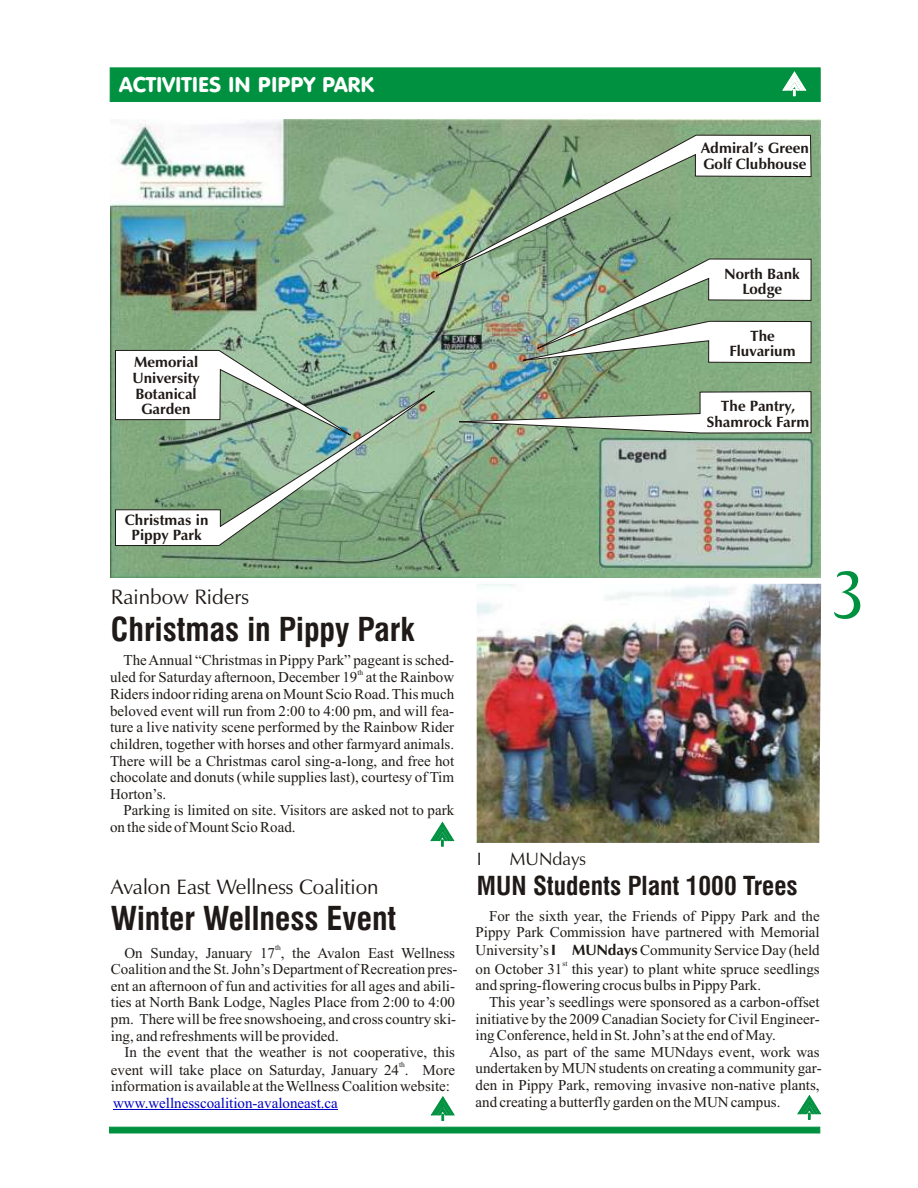
<style>
.page{position:relative;width:918px;height:1188px;background:#fff}
.page>*{position:absolute;margin:0;border:0;box-sizing:border-box;transform-origin:0 0}
.t1{font:72px "Baker Signet BT";color:#009140}
.t2{font:700 condensed 32.1px "Swiss 721 BT";color:#1f1a17}
.t3{font:700 condensed 25.5px "Swiss 721 BT";color:#1f1a17}
.t4{font:21px "Zapf Humanist 601 BT";color:#1f1a17}
.t5{font:21px "VAG Rounded BT";color:#fff}
.t6{font:18px "Zapf Humanist 601 BT";color:#1f1a17}
.t7{font:15px/16.6px "Times New Roman";color:#1f1a17}
.t8{font:700 15px/15.8px "Zapf Humanist 601 BT";color:#1f1a17;text-align:center}
.t9{font:15px "Times New Roman";color:#0000c4}
.t10{font:7.5px "Times New Roman";color:#1f1a17}
.s1{font-family:"Zapf Humanist 601 BT";font-weight:700}
</style>
<div class="page">
<img style="left:110px;top:120px;width:710px;height:457px">
<hr style="left:113px;top:1109px;width:225px;height:1px;background:#0000c4">
<svg style="left:109px;top:1127px;width:711px;height:6px"></svg>
<svg style="left:798px;top:1096px;width:23px;height:23px"></svg>
<svg style="left:431px;top:1097px;width:23px;height:24px"></svg>
<svg style="left:431px;top:822px;width:23px;height:24px"></svg>
<svg style="left:426px;top:135px;width:385px;height:146px;fill:#86ab82"></svg>
<img style="left:451px;top:391px;width:360px;height:42px">
<img style="left:517px;top:259px;width:294px;height:104px">
<svg style="left:115px;top:350px;width:241px;height:35px"></svg>
<svg style="left:115px;top:385px;width:329px;height:161px"></svg>
<div style="left:110px;top:68px;width:711px;height:34px;background:#009140"></div>
<img style="left:477px;top:584px;width:344px;height:259px">
<h3 class="t5" style="left:119px;top:76px;width:256px">ACTIVITIES IN PIPPY PARK</h3>
<p class="t8" style="left:701px;top:141px;width:109px;text-align:left">Admiral’s Green<br>Golf Clubhouse</p>
<p class="t8" style="left:132px;top:355px;width:69px">Memorial<br>University<br>Botanical<br>Garden</p>
<p class="t8" style="left:725px;top:267px;width:77px">North Bank<br>Lodge</p>
<p class="t8" style="left:729px;top:329px;width:68px">The<br>Fluvarium</p>
<p class="t8" style="left:707px;top:400px;width:104px">The Pantry,<br>Shamrock Farm</p>
<p class="t8" style="left:125px;top:513px;width:85px">Christmas in<br>Pippy Park</p>
<h3 class="t4" style="left:111px;top:588px;width:140px">Rainbow Riders</h3>
<h2 class="t2" style="left:111px;top:617px;width:305px">Christmas in Pippy Park</h2>
<p class="t7" style="left:124px;top:653px;width:332px">The Annual “Christmas in Pippy Park” pageant is sched-</p>
<p class="t10" style="left:357px;top:670px;width:7px">th</p>
<p class="t7" style="left:110px;top:671px;width:346px;text-align:justify">uled for Saturday afternoon, December 19 at the Rainbow Riders indoor riding arena on Mount Scio Road. This much beloved event will run from 2:00 to 4:00 pm, and will fea&shy;ture a live nativity scene performed by the Rainbow Rider children, together with horses and other farmyard animals.<br>There will be a Christmas carol sing-a-long, and free hot chocolate and donuts (while supplies last), courtesy of Tim Horton’s.</p>
<p class="t7" style="left:110px;top:803px;width:346px;text-indent:14px">Parking is limited on site. Visitors are asked not to park on the side of Mount Scio Road.</p>
<h3 class="t4" style="left:111px;top:878px;width:270px">Avalon East Wellness Coalition</h3>
<h2 class="t2" style="left:111px;top:906px;width:287px">Winter Wellness Event</h2>
<p class="t10" style="left:275px;top:945px;width:7px">th</p>
<p class="t7" style="left:111px;top:946px;width:348px;text-indent:14px">On Sunday, January 17 , the Avalon East Wellness Coalition and the St. John’s Department of Recreation pres&shy;ent an afternoon of fun and activities for all ages and abili&shy;ties at North Bank Lodge, Nagles Place from 2:00 to 4:00 pm. There will be free snowshoeing, and cross country ski&shy;ing, and refreshments will be provided.</p>
<p class="t7" style="left:124px;top:1045px;width:332px">In the event that the weather is not cooperative, this</p>
<p class="t10" style="left:399px;top:1062px;width:7px">th</p>
<p class="t7" style="left:111px;top:1063px;width:346px">event will take place on Saturday, January 24 . More information is available at the Wellness Coalition website:</p>
<p class="t9" style="left:113px;top:1098px;width:226px">www.wellnesscoalition-avaloneast.ca</p>
<h1 class="t1" style="left:830px;top:563px;width:39px">3</h1>
<p class="t6" style="left:477px;top:851px;width:6px">I</p>
<p class="t6" style="left:510px;top:851px;width:78px">MUNdays</p>
<h3 class="t3" style="left:477px;top:875px;width:322px">MUN Students Plant 1000 Trees</h3>
<p class="t7" style="left:476px;top:909px;width:346px;text-align:right">For the sixth year, the Friends of Pippy Park and the<br>Pippy Park Commission have partnered with Memorial</p>
<p class="t7" style="left:476px;top:944px;width:346px">University’s <span class="s1">I MUNdays</span> Community Service Day (held</p>
<p class="t10" style="left:562px;top:961px;width:7px">st</p>
<p class="t7" style="left:476px;top:962px;width:346px">on October 31 this year) to plant white spruce seedlings and spring-flowering crocus bulbs in Pippy Park.</p>
<p class="t7" style="left:476px;top:995px;width:346px;text-align:justify;text-indent:14px">This year’s seedlings were sponsored as a carbon-offset initiative by the 2009 Canadian Society for Civil Engineer&shy;ing Conference, held in St. John’s at the end of May.</p>
<p class="t7" style="left:476px;top:1045px;width:348px;text-indent:14px">Also, as part of the same MUNdays event, work was undertaken by MUN students on creating a community gar&shy;den in Pippy Park, removing invasive non-native plants, and creating a butterfly garden on the MUN campus.</p>
</div>
